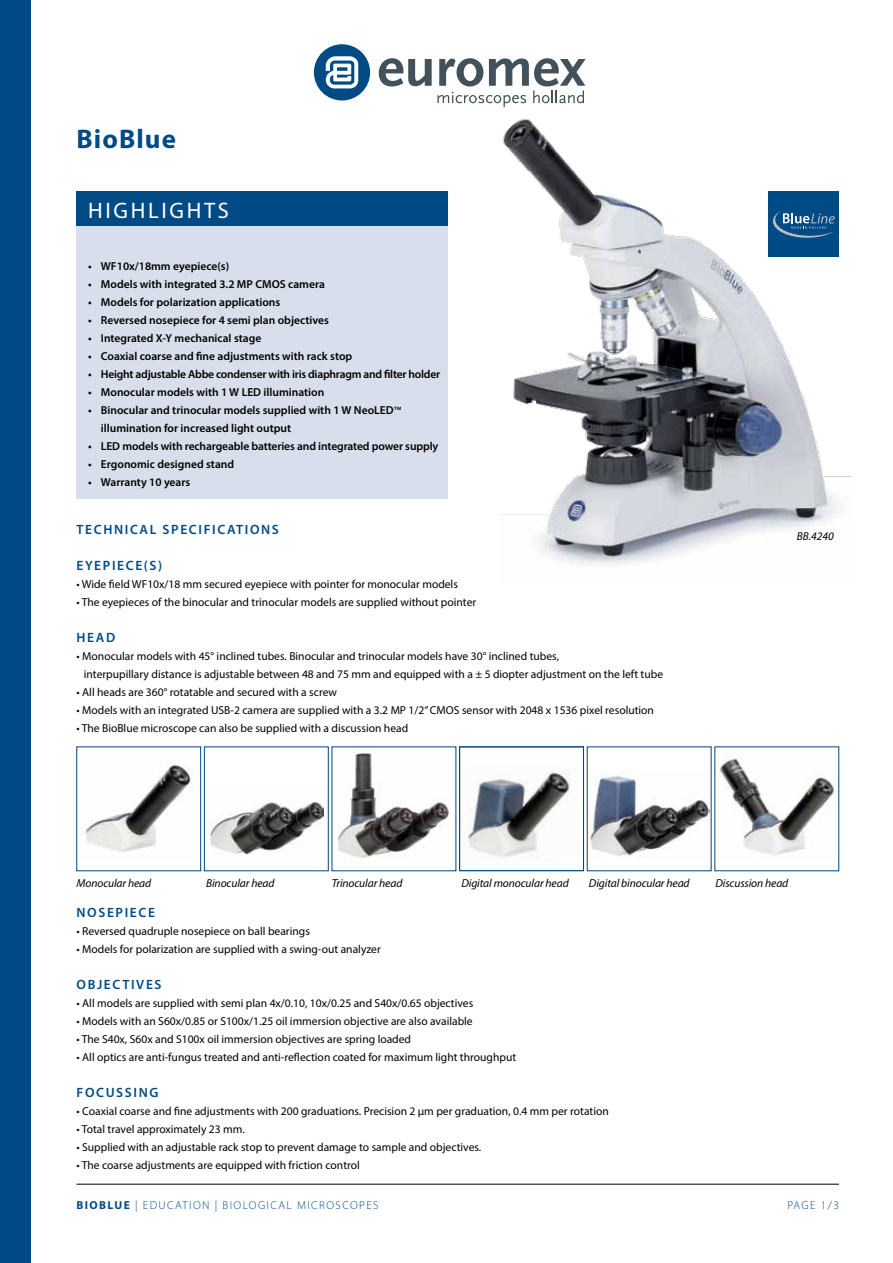
<style>
.page{position:relative;width:893px;height:1263px;background:#fff}
.page>*{position:absolute;margin:0;border:0;box-sizing:border-box;transform-origin:0 0}
.t1{font:700 27px "Myriad Pro";letter-spacing:.04em;color:#004b85}
.t2{font:22.5px "Myriad Pro";letter-spacing:.12em;color:#fff}
.t3{font:600 13.5px "Myriad Pro";letter-spacing:.12em;color:#004b85}
.t4{font:11.55px/18px "Myriad Pro";color:#000}
.t5{font:600 11.55px/18px "Myriad Pro";color:#000}
.t6{font:italic 11.55px "Myriad Pro";letter-spacing:-.01em;color:#000}
.t7{font:600 11.55px "Myriad Pro";letter-spacing:-.02em;color:#000}
.t8{font:300 11.55px "Myriad Pro";letter-spacing:.12em;color:#004b85}
.s1{font-family:"Calibri";font-weight:400}
.s2{font-weight:700}
</style>
<div class="page">
<div style="left:0;top:0;width:30px;height:1263px;background:#004b85"></div>
<svg style="left:314px;top:44px;width:56px;height:56px"></svg>
<svg style="left:379px;top:58px;width:207px;height:49px"></svg>
<div style="left:77px;top:219px;width:371px;height:279px;background:#d8deec"></div>
<div style="left:77px;top:191px;width:371px;height:34px;background:#004b85"></div>
<img style="left:499px;top:119px;width:353px;height:447px">
<div style="left:769px;top:191px;width:70px;height:65px;background:#004b85"></div>
<svg style="left:773px;top:210px;width:62px;height:28px"></svg>
<svg style="left:77px;top:747px;width:372px;height:124px"></svg>
<img style="left:467px;top:772px;width:103px;height:85px">
<div style="left:459px;top:747px;width:125px;height:124px;border:1px solid #00447c"></div>
<svg style="left:587px;top:747px;width:249px;height:124px"></svg>
<hr style="left:77px;top:1184px;width:762px;height:1px;background:#000">
<h1 class="t1" style="left:77px;top:121px;width:101px">BioBlue</h1>
<h2 class="t2" style="left:88px;top:196px;width:142px">HIGHLIGHTS</h2>
<p class="t5" style="left:88px;top:257px;width:143px">• WF10x/18mm eyepiece(s)</p>
<p class="t5" style="left:88px;top:275px;width:238px">• Models with integrated 3.2 MP CMOS camera</p>
<p class="t5" style="left:88px;top:293px;width:194px">• Models for polarization applications</p>
<p class="t5" style="left:88px;top:311px;width:242px">• Reversed nosepiece for 4 semi plan objectives</p>
<p class="t5" style="left:88px;top:329px;width:175px">• Integrated X-Y mechanical stage</p>
<p class="t5" style="left:88px;top:347px;width:266px">• Coaxial coarse and fine adjustments with rack stop</p>
<p class="t7" style="left:88px;top:367px;width:354px">• Height adjustable Abbe condenser with iris diaphragm and filter holder</p>
<p class="t5" style="left:88px;top:383px;width:238px">• Monocular models with 1 W LED illumination</p>
<p class="t5" style="left:101px;top:401px;width:302px;text-indent:-13px">• Binocular and trinocular models supplied with 1 W NeoLED<span class="s1">™ </span>illumination for increased light output</p>
<p class="t5" style="left:88px;top:437px;width:352px">• LED models with rechargeable batteries and integrated power supply</p>
<p class="t5" style="left:88px;top:455px;width:148px">• Ergonomic designed stand</p>
<p class="t5" style="left:88px;top:473px;width:104px">• Warranty 10 years</p>
<p class="t3" style="left:77px;top:521px;width:204px">TECHNICAL SPECIFICATIONS</p>
<p class="t3" style="left:77px;top:557px;width:87px">EYEPIECE(S)</p>
<p class="t4" style="left:77px;top:575px;width:383px">• Wide field WF10x/18 mm secured eyepiece with pointer for monocular models</p>
<p class="t4" style="left:77px;top:593px;width:401px">• The eyepieces of the binocular and trinocular models are supplied without pointer</p>
<p class="t3" style="left:77px;top:629px;width:40px">HEAD</p>
<p class="t4" style="left:84px;top:647px;width:581px;text-indent:-7px">• Monocular models with 45° inclined tubes. Binocular and trinocular models have 30° inclined tubes,<br>interpupillary distance is adjustable between 48 and 75 mm and equipped with a ± 5 diopter adjustment on the left tube</p>
<p class="t4" style="left:77px;top:683px;width:262px">• All heads are 360° rotatable and secured with a screw</p>
<p class="t4" style="left:77px;top:701px;width:579px">• Models with an integrated USB-2 camera are supplied with a 3.2 MP 1/2” CMOS sensor with 2048 x 1536 pixel resolution</p>
<p class="t4" style="left:77px;top:719px;width:333px">• The BioBlue microscope can also be supplied with a discussion head</p>
<p class="t6" style="left:797px;top:529px;width:38px">BB.4240</p>
<p class="t6" style="left:77px;top:876px;width:76px">Monocular head</p>
<p class="t6" style="left:206px;top:876px;width:70px">Binocular head</p>
<p class="t6" style="left:332px;top:876px;width:72px">Trinocular head</p>
<p class="t6" style="left:461px;top:876px;width:109px">Digital monocular head</p>
<p class="t6" style="left:589px;top:876px;width:102px">Digital binocular head</p>
<p class="t6" style="left:715px;top:876px;width:74px">Discussion head</p>
<p class="t3" style="left:77px;top:904px;width:80px">NOSEPIECE</p>
<p class="t4" style="left:77px;top:922px;width:235px">• Reversed quadruple nosepiece on ball bearings</p>
<p class="t4" style="left:77px;top:940px;width:306px">• Models for polarization are supplied with a swing-out analyzer</p>
<p class="t3" style="left:77px;top:976px;width:87px">OBJECTIVES</p>
<p class="t4" style="left:77px;top:994px;width:398px">• All models are supplied with semi plan 4x/0.10, 10x/0.25 and S40x/0.65 objectives</p>
<p class="t4" style="left:77px;top:1012px;width:398px">• Models with an S60x/0.85 or S100x/1.25 oil immersion objective are also available</p>
<p class="t4" style="left:77px;top:1030px;width:336px">• The S40x, S60x and S100x oil immersion objectives are spring loaded</p>
<p class="t4" style="left:77px;top:1048px;width:441px">• All optics are anti-fungus treated and anti-reflection coated for maximum light throughput</p>
<p class="t3" style="left:77px;top:1084px;width:83px">FOCUSSING</p>
<p class="t4" style="left:77px;top:1102px;width:534px">• Coaxial coarse and fine adjustments with 200 graduations. Precision 2 μm per graduation, 0.4 mm per rotation</p>
<p class="t4" style="left:77px;top:1120px;width:170px">• Total travel approximately 23 mm.</p>
<p class="t4" style="left:77px;top:1138px;width:406px">• Supplied with an adjustable rack stop to prevent damage to sample and objectives.</p>
<p class="t4" style="left:77px;top:1156px;width:285px">• The coarse adjustments are equipped with friction control</p>
<p class="t8" style="left:77px;top:1198px;width:304px"><span class="s2">BIOBLUE</span> | EDUCATION | BIOLOGICAL MICROSCOPES</p>
<p class="t8" style="left:787px;top:1198px;width:53px">PAGE 1/3</p>
</div>
